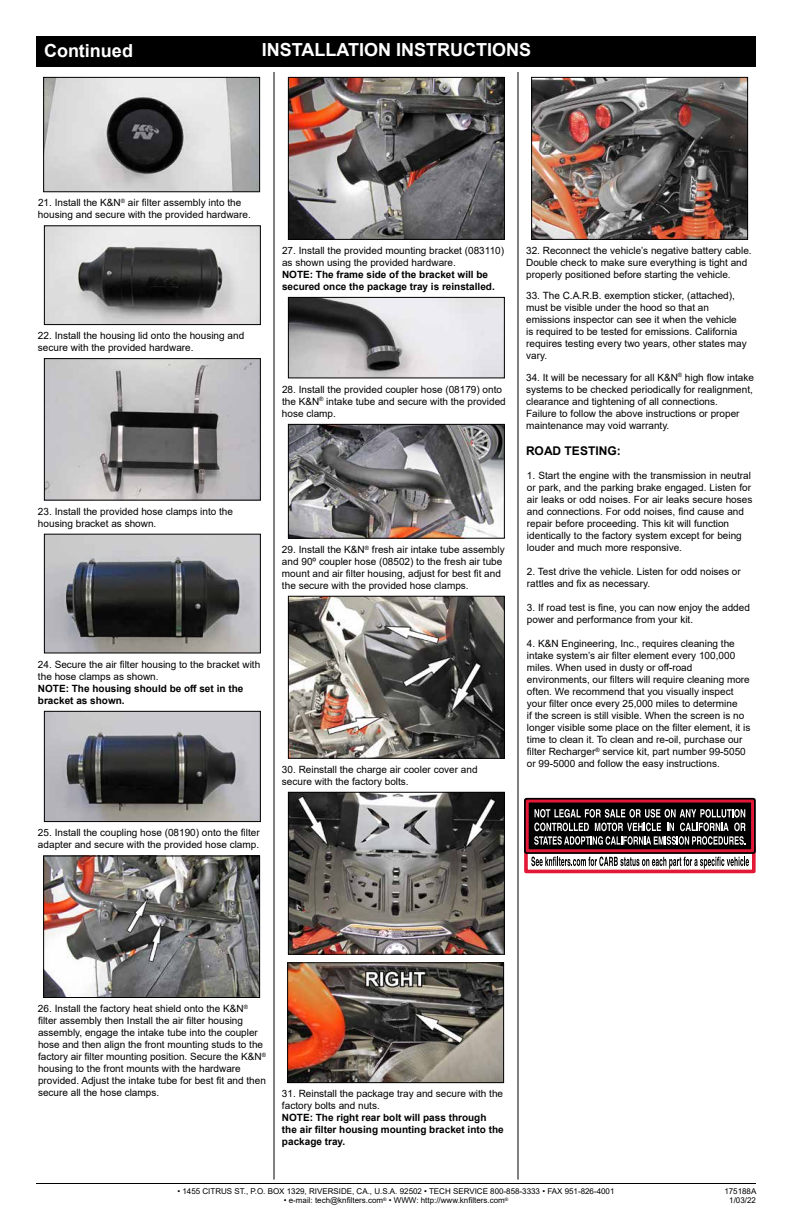
<style>
.page{position:relative;width:792px;height:1224px;background:#fff}
.page>*{position:absolute;margin:0;border:0;box-sizing:border-box;transform-origin:0 0}
.t1{font:700 18px "Arial";color:#fff}
.t2{font:700 12px "Arial";color:#000}
.t3{font:10px/12px "Arial";color:#000}
.t4{font:700 10px/12px "Arial";color:#000}
.t5{font:8px/9.6px "Arial";color:#000;text-align:center}
</style>
<div class="page">
<div style="left:36px;top:36px;width:720px;height:31px;background:#000"></div>
<hr style="left:36px;top:1183px;width:720px;height:1px;background:#000">
<hr style="left:274px;top:72px;width:1px;height:1108px;background:#000">
<hr style="left:518px;top:72px;width:1px;height:1108px;background:#000">
<img style="left:45px;top:79px;width:213px;height:111px">
<div style="left:43px;top:77px;width:217px;height:115px;border:1px solid #000"></div>
<img style="left:46px;top:227px;width:213px;height:96px">
<div style="left:44px;top:225px;width:217px;height:100px;border:1px solid #000"></div>
<img style="left:46px;top:360px;width:213px;height:139px">
<div style="left:44px;top:358px;width:217px;height:143px;border:1px solid #000"></div>
<img style="left:46px;top:536px;width:213px;height:115px">
<div style="left:44px;top:534px;width:217px;height:119px;border:1px solid #000"></div>
<img style="left:290px;top:426px;width:213px;height:111px">
<div style="left:288px;top:424px;width:217px;height:115px;border:1px solid #000"></div>
<img style="left:290px;top:598px;width:213px;height:159px">
<div style="left:288px;top:596px;width:217px;height:163px;border:1px solid #000"></div>
<img style="left:533px;top:79px;width:213px;height:159px">
<div style="left:531px;top:77px;width:217px;height:163px;border:1px solid #000"></div>
<img style="left:290px;top:794px;width:213px;height:159px">
<div style="left:288px;top:792px;width:217px;height:163px;border:1px solid #000"></div>
<img style="left:289px;top:964px;width:213px;height:117px">
<div style="left:287px;top:962px;width:217px;height:121px;border:1px solid #000"></div>
<img style="left:46px;top:713px;width:213px;height:107px">
<div style="left:44px;top:711px;width:217px;height:111px;border:1px solid #000"></div>
<img style="left:45px;top:858px;width:213px;height:138px">
<div style="left:43px;top:856px;width:217px;height:142px;border:1px solid #000"></div>
<img style="left:290px;top:79px;width:213px;height:159px">
<div style="left:288px;top:77px;width:217px;height:163px;border:1px solid #000"></div>
<img style="left:290px;top:299px;width:213px;height:77px">
<div style="left:288px;top:297px;width:217px;height:81px;border:1px solid #000"></div>
<div style="left:524px;top:845px;width:232px;height:28px;border:4px solid #e31837"></div>
<div style="left:526px;top:800px;width:227px;height:51px;background:#000"></div>
<div style="left:524px;top:798px;width:232px;height:56px;border:5px solid #000"></div>
<div style="left:526px;top:800px;width:228px;height:52px;border:3px solid #e31837"></div>
<svg style="left:531px;top:857px;width:218px;height:12px"></svg>
<svg style="left:534px;top:809px;width:212px;height:36px"></svg>
<h1 class="t1" style="left:44px;top:38px;width:90px">Continued</h1>
<h1 class="t1" style="left:262px;top:37px;width:271px">INSTALLATION INSTRUCTIONS</h1>
<p class="t3" style="left:38px;top:197px;width:214px">21. Install the K&amp;N<sup>®</sup> air filter assembly into the housing and secure with the provided hardware.</p>
<p class="t3" style="left:38px;top:330px;width:208px">22. Install the housing lid onto the housing and secure with the provided hardware.</p>
<p class="t3" style="left:38px;top:505px;width:197px">23. Install the provided hose clamps into the housing bracket as shown.</p>
<p class="t3" style="left:38px;top:658px;width:224px">24. Secure the air filter housing to the bracket with the hose clamps as shown.</p>
<p class="t4" style="left:38px;top:683px;width:207px">NOTE: The housing should be off set in the bracket as shown.</p>
<p class="t3" style="left:38px;top:827px;width:223px">25. Install the coupling hose (08190) onto the filter adapter and secure with the provided hose clamp.</p>
<p class="t3" style="left:282px;top:244px;width:224px">27. Install the provided mounting bracket (083110) as shown using the provided hardware.</p>
<p class="t4" style="left:282px;top:269px;width:214px">NOTE: The frame side of the bracket will be secured once the package tray is reinstalled.</p>
<p class="t3" style="left:282px;top:383px;width:225px">28. Install the provided coupler hose (08179) onto the K&amp;N<sup>®</sup> intake tube and secure with the provided hose clamp.</p>
<p class="t3" style="left:282px;top:543px;width:224px">29. Install the K&amp;N<sup>®</sup> fresh air intake tube assembly and 90º coupler hose (08502) to the fresh air tube mount and air filter housing, adjust for best fit and the secure with the provided hose clamps.</p>
<p class="t3" style="left:282px;top:763px;width:197px">30. Reinstall the charge air cooler cover and secure with the factory bolts.</p>
<p class="t3" style="left:526px;top:244px;width:227px">32. Reconnect the vehicle’s negative battery cable.<br>Double check to make sure everything is tight and properly positioned before starting the vehicle.</p>
<p class="t3" style="left:526px;top:290px;width:222px">33. The C.A.R.B. exemption sticker, (attached), must be visible under the hood so that an emissions inspector can see it when the vehicle<br>is required to be tested for emissions. California requires testing every two years, other states may vary.</p>
<p class="t3" style="left:526px;top:371px;width:229px">34. It will be necessary for all K&amp;N<sup>®</sup> high flow intake systems to be checked periodically for realignment, clearance and tightening of all connections.<br>Failure to follow the above instructions or proper maintenance may void warranty.</p>
<p class="t2" style="left:526px;top:442px;width:96px">ROAD TESTING:</p>
<p class="t3" style="left:527px;top:470px;width:227px">1. Start the engine with the transmission in neutral or park, and the parking brake engaged. Listen for air leaks or odd noises. For air leaks secure hoses and connections. For odd noises, find cause and repair before proceeding. This kit will function identically to the factory system except for being louder and much more responsive.</p>
<p class="t3" style="left:527px;top:566px;width:215px">2. Test drive the vehicle. Listen for odd noises or rattles and fix as necessary.</p>
<p class="t3" style="left:527px;top:602px;width:224px">3. If road test is fine, you can now enjoy the added power and performance from your kit.</p>
<p class="t3" style="left:527px;top:638px;width:225px">4. K&amp;N Engineering, Inc., requires cleaning the intake system’s air filter element every 100,000 miles. When used in dusty or off-road environments, our filters will require cleaning more often. We recommend that you visually inspect your filter once every 25,000 miles to determine<br>if the screen is still visible. When the screen is no longer visible some place on the filter element, it is time to clean it. To clean and re-oil, purchase our filter Recharger<sup>®</sup> service kit, part number 99-5050 or 99-5000 and follow the easy instructions.</p>
<p class="t3" style="left:38px;top:1003px;width:230px">26. Install the factory heat shield onto the K&amp;N<sup>® </sup>filter assembly then Install the air filter housing assembly, engage the intake tube into the coupler hose and then align the front mounting studs to the factory air filter mounting position. Secure the K&amp;N<sup>® </sup>housing to the front mounts with the hardware provided. Adjust the intake tube for best fit and then secure all the hose clamps.</p>
<p class="t3" style="left:282px;top:1088px;width:223px">31. Reinstall the package tray and secure with the factory bolts and nuts.</p>
<p class="t4" style="left:282px;top:1112px;width:223px">NOTE: The right rear bolt will pass through the air filter housing mounting bracket into the package tray.</p>
<p class="t5" style="left:177px;top:1186px;width:439px">• 1455 CITRUS ST., P.O. BOX 1329, RIVERSIDE, CA., U.S.A. 92502 • TECH SERVICE 800-858-3333 • FAX 951-826-4001</p>
<p class="t5" style="left:284px;top:1196px;width:226px">• e-mail: tech@knfilters.com<sup>®</sup> • WWW: http://www.knfilters.com<sup>®</sup></p>
<p class="t5" style="left:724px;top:1186px;width:34px">175188A<br>1/03/22</p>
</div>
